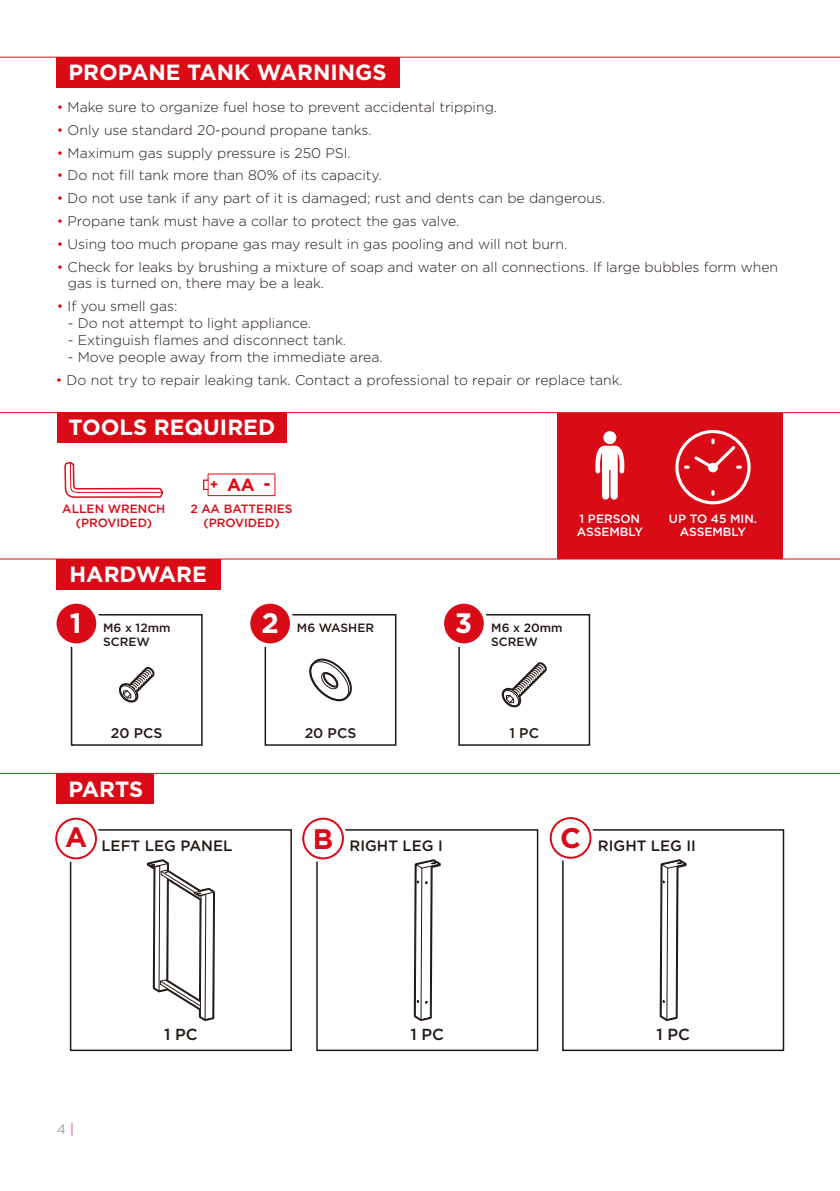
<style>
.page{position:relative;width:840px;height:1191px;background:#fff}
.page>*{position:absolute;margin:0;border:0;box-sizing:border-box;transform-origin:0 0}
.t1{font:700 28px "Gotham";color:#fff}
.t2{font:700 22px "Gotham";color:#fff}
.t3{font:700 17.6px "Gotham";color:#d90b17}
.t4{font:500 16px "Gotham";color:#231916}
.t5{font:500 15px "Gotham";color:#231916}
.t6{font:300 14px/16.8px "Gotham";color:#231916}
.t7{font:500 14px "Gotham";color:#231916}
.t8{font:13.8px "Gotham";color:#9fa0a0}
.t9{font:500 12px/14.4px "Gotham";color:#d90b17;text-align:center}
.t10{font:500 12px/13px "Gotham";color:#fff;text-align:center}
.t11{font:500 12px/14.4px "Gotham";color:#231916}
.s1{color:#d90b17}
.s2{font-size:13.2px}
.s3{font-weight:300;color:#d90b17}
</style>
<div class="page">
<div style="left:57px;top:57px;width:342px;height:31px;background:#d90b17"></div>
<hr style="left:0;top:57px;width:839px;height:1px;background:#d90b17">
<div style="left:57px;top:559px;width:164px;height:30px;background:#d90b17"></div>
<div style="left:71px;top:614px;width:131px;height:132px;border:2px solid #231916"></div>
<div style="left:264px;top:614px;width:132px;height:132px;border:2px solid #231916"></div>
<svg style="left:250px;top:603px;width:44px;height:44px"></svg>
<div style="left:458px;top:614px;width:132px;height:132px;border:2px solid #231916"></div>
<svg style="left:444px;top:603px;width:43px;height:44px"></svg>
<hr style="left:0;top:558px;width:839px;height:1px;background:#d90b17">
<div style="left:557px;top:412px;width:225px;height:146px;background:#d90b17"></div>
<svg style="left:595px;top:431px;width:29px;height:68px"></svg>
<div style="left:57px;top:412px;width:229px;height:31px;background:#d90b17"></div>
<hr style="left:0;top:412px;width:839px;height:1px;background:#d90b17">
<svg style="left:675px;top:430px;width:75px;height:74px"></svg>
<svg style="left:52px;top:462px;width:111px;height:242px"></svg>
<svg style="left:501px;top:662px;width:46px;height:46px"></svg>
<svg style="left:309px;top:658px;width:43px;height:44px"></svg>
<div style="left:57px;top:773px;width:97px;height:31px;background:#d90b17"></div>
<hr style="left:0;top:773px;width:839px;height:1px;background:#d90b17">
<div style="left:70px;top:829px;width:222px;height:222px;border:2px solid #231916"></div>
<svg style="left:55px;top:820px;width:45px;height:42px"></svg>
<div style="left:55px;top:817px;width:42px;height:42px;border:2px solid #d90b17;border-radius:50%"></div>
<div style="left:316px;top:829px;width:222px;height:222px;border:2px solid #231916"></div>
<svg style="left:302px;top:820px;width:45px;height:42px"></svg>
<div style="left:302px;top:817px;width:42px;height:42px;border:2px solid #d90b17;border-radius:50%"></div>
<div style="left:561px;top:829px;width:222px;height:222px;border:2px solid #231916"></div>
<svg style="left:552px;top:817px;width:42px;height:44px"></svg>
<div style="left:549px;top:817px;width:42px;height:41px;border:2px solid #d90b17;border-radius:50%"></div>
<svg style="left:147px;top:859px;width:68px;height:162px"></svg>
<svg style="left:413px;top:859px;width:27px;height:193px"></svg>
<svg style="left:659px;top:859px;width:27px;height:193px"></svg>
<svg style="left:203px;top:473px;width:72px;height:23px"></svg>
<h2 class="t2" style="left:68px;top:58px;width:319px">PROPANE TANK WARNINGS</h2>
<p class="t6" style="left:57px;top:98px;width:441px"><span class="s1">•</span> Make sure to organize fuel hose to prevent accidental tripping.</p>
<p class="t6" style="left:57px;top:121px;width:316px"><span class="s1">•</span> Only use standard 20-pound propane tanks.</p>
<p class="t6" style="left:57px;top:144px;width:295px"><span class="s1">•</span> Maximum gas supply pressure is 250 PSI.</p>
<p class="t6" style="left:57px;top:167px;width:326px"><span class="s1">•</span> Do not fill tank more than 80% of its capacity.</p>
<p class="t6" style="left:57px;top:189px;width:549px"><span class="s1">•</span> Do not use tank if any part of it is damaged; rust and dents can be dangerous.</p>
<p class="t6" style="left:57px;top:212px;width:404px"><span class="s1">•</span> Propane tank must have a collar to protect the gas valve.</p>
<p class="t6" style="left:57px;top:235px;width:512px"><span class="s1">•</span> Using too much propane gas may result in gas pooling and will not burn.</p>
<p class="t6" style="left:68px;top:258px;width:711px;text-indent:-11px"><span class="s1">•</span> Check for leaks by brushing a mixture of soap and water on all connections. If large bubbles form when gas is turned on, there may be a leak.</p>
<p class="t6" style="left:57px;top:297px;width:122px"><span class="s1">•</span> If you smell gas:</p>
<p class="t6" style="left:68px;top:314px;width:245px">- Do not attempt to light appliance.</p>
<p class="t6" style="left:68px;top:331px;width:280px">- Extinguish flames and disconnect tank.</p>
<p class="t6" style="left:68px;top:348px;width:316px">- Move people away from the immediate area.</p>
<p class="t6" style="left:56px;top:371px;width:568px"><span class="s1">•</span> Do not try to repair leaking tank. Contact a professional to repair or replace tank.</p>
<h2 class="t2" style="left:68px;top:413px;width:208px">TOOLS REQUIRED</h2>
<p class="t9" style="left:62px;top:501px;width:105px">ALLEN WRENCH (PROVIDED)</p>
<p class="t3" style="left:209px;top:473px;width:62px"><span class="s2">+</span> AA -</p>
<p class="t9" style="left:190px;top:501px;width:104px">2 AA BATTERIES (PROVIDED)</p>
<h2 class="t2" style="left:70px;top:560px;width:139px">HARDWARE</h2>
<h1 class="t1" style="left:70px;top:604px;width:13px">1</h1>
<p class="t11" style="left:103px;top:620px;width:69px">M6 x 12mm<br>SCREW</p>
<h1 class="t1" style="left:261px;top:604px;width:19px">2</h1>
<p class="t11" style="left:297px;top:620px;width:79px">M6 WASHER</p>
<p class="t10" style="left:576px;top:512px;width:68px;text-align:left">1 PERSON<br>ASSEMBLY</p>
<p class="t10" style="left:668px;top:512px;width:89px">UP TO 45 MIN.<br>ASSEMBLY</p>
<h1 class="t1" style="left:454px;top:604px;width:19px">3</h1>
<p class="t11" style="left:491px;top:620px;width:73px">M6 x 20mm<br>SCREW</p>
<p class="t7" style="left:111px;top:724px;width:53px">20 PCS</p>
<h2 class="t2" style="left:69px;top:774px;width:76px">PARTS</h2>
<p class="t5" style="left:65px;top:836px;width:169px"><sup>A</sup> LEFT LEG PANEL</p>
<p class="t7" style="left:304px;top:724px;width:53px">20 PCS</p>
<p class="t5" style="left:313px;top:836px;width:131px"><sup>B</sup> RIGHT LEG I</p>
<p class="t7" style="left:509px;top:724px;width:31px">1 PC</p>
<p class="t5" style="left:560px;top:836px;width:137px"><sup>C</sup> RIGHT LEG II</p>
<p class="t8" style="left:57px;top:1120px;width:19px">4 <span class="s3">|</span></p>
<p class="t4" style="left:164px;top:1023px;width:35px">1 PC</p>
<p class="t4" style="left:410px;top:1023px;width:35px">1 PC</p>
<p class="t4" style="left:656px;top:1023px;width:35px">1 PC</p>
</div>
